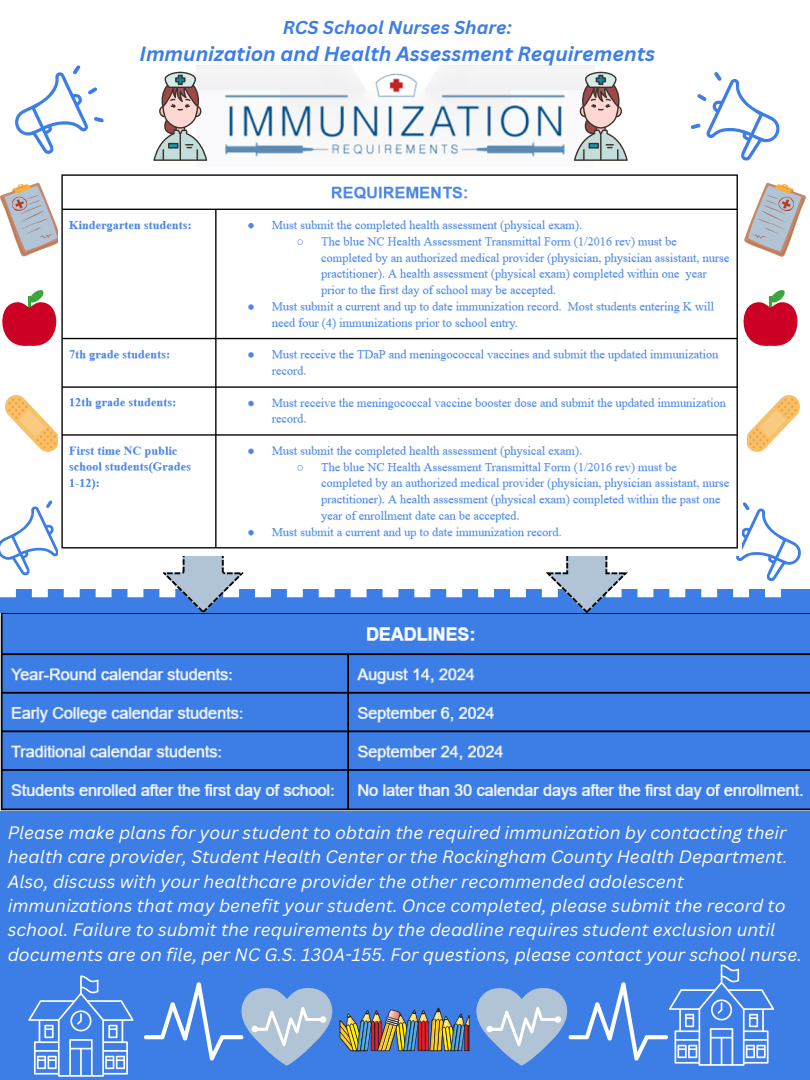
<style>
.page{position:relative;width:810px;height:1080px;background:#fff}
.page>*{position:absolute;margin:0;border:0;box-sizing:border-box;transform-origin:0 0}
.t1{font:italic 700 20px "Canva Sans";color:#3d7de6}
.t2{font:italic 700 18.12px "Canva Sans";color:#3d7de6}
.t3{font:italic 17.5px/24.4px "Canva Sans";color:#fff}
</style>
<div class="page">
<div style="left:0;top:589px;width:810px;height:491px;background:#3d7de6"></div>
<img style="left:196px;top:65px;width:405px;height:96px">
<svg style="left:153px;top:72px;width:54px;height:89px"></svg>
<svg style="left:574px;top:72px;width:54px;height:89px"></svg>
<img style="left:6px;top:395px;width:52px;height:57px">
<svg style="left:28px;top:975px;width:106px;height:102px"></svg>
<svg style="left:15px;top:65px;width:89px;height:89px"></svg>
<svg style="left:691px;top:72px;width:89px;height:89px"></svg>
<img style="left:747px;top:395px;width:53px;height:57px">
<svg style="left:744px;top:183px;width:62px;height:74px"></svg>
<svg style="left:0;top:183px;width:58px;height:73px"></svg>
<svg style="left:2px;top:290px;width:55px;height:56px"></svg>
<svg style="left:144px;top:965px;width:630px;height:101px"></svg>
<svg style="left:743px;top:290px;width:55px;height:56px"></svg>
<svg style="left:0;top:501px;width:801px;height:112px"></svg>
<img style="left:59px;top:174px;width:682px;height:381px">
<img style="left:0;top:613px;width:809px;height:198px">
<p class="t2" style="left:283px;top:14px;width:230px">RCS School Nurses Share:</p>
<p class="t1" style="left:139px;top:40px;width:517px">Immunization and Health Assessment Requirements</p>
<p class="t3" style="left:8px;top:820px;width:796px">Please make plans for your student to obtain the required immunization by contacting their health care provider, Student Health Center or the Rockingham County Health Department.<br>Also, discuss with your healthcare provider the other recommended adolescent immunizations that may benefit your student. Once completed, please submit the record to school. Failure to submit the requirements by the deadline requires student exclusion until documents are on file, per NC G.S. 130A-155. For questions, please contact your school nurse.</p>
</div>
